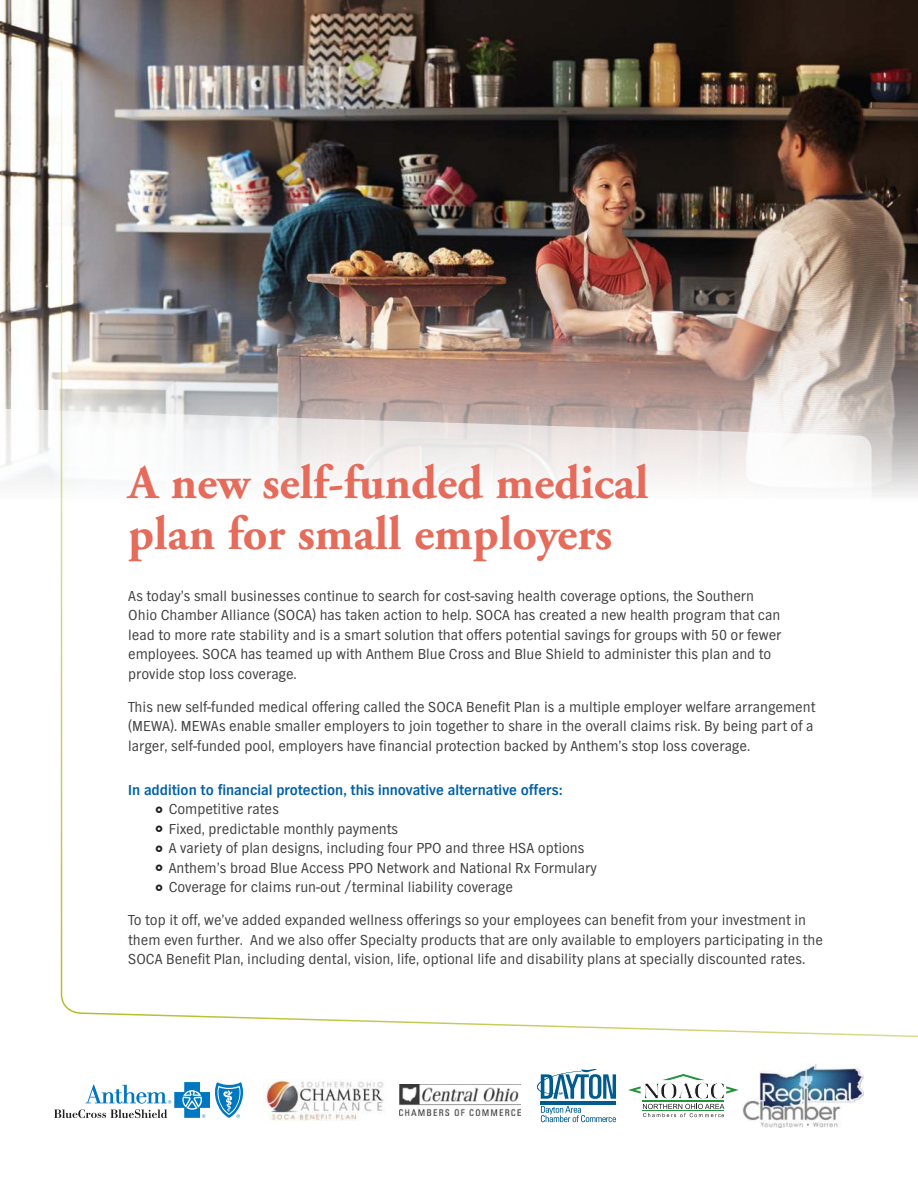
<style>
.page{position:relative;width:918px;height:1188px;background:#fff}
.page>*{position:absolute;margin:0;border:0;box-sizing:border-box;transform-origin:0 0}
.t1{font:700 48px/51px "Adobe Garamond";color:#e56b5b}
.t2{font:15px/19.5px "TV Nord EF";color:#404041}
.t3{font:700 15px "TV Nord EF";color:#0060a9}
</style>
<div class="page">
<img style="left:0;top:0;width:918px;height:408px">
<img style="left:60px;top:33px;width:858px;height:1005px">
<svg style="left:54px;top:1082px;width:189px;height:36px"></svg>
<img style="left:264px;top:1080px;width:120px;height:41px">
<hr style="left:541px;top:1101px;width:75px;height:3px;background:#005c8f">
<svg style="left:537px;top:1069px;width:79px;height:30px"></svg>
<svg style="left:541px;top:1106px;width:75px;height:16px"></svg>
<svg style="left:628px;top:1074px;width:111px;height:43px"></svg>
<img style="left:399px;top:1085px;width:122px;height:31px">
<img style="left:742px;top:1063px;width:122px;height:65px">
<svg style="left:156px;top:806px;width:7px;height:7px"></svg>
<svg style="left:156px;top:825px;width:7px;height:7px"></svg>
<svg style="left:156px;top:845px;width:7px;height:7px"></svg>
<svg style="left:156px;top:864px;width:7px;height:7px"></svg>
<svg style="left:156px;top:884px;width:7px;height:7px"></svg>
<h1 class="t1" style="left:128px;top:462px;width:522px">A new self-funded medical plan for small employers</h1>
<p class="t2" style="left:128px;top:586px;width:655px">As today’s small businesses continue to search for cost-saving health coverage options, the Southern Ohio Chamber Alliance (SOCA) has taken action to help. SOCA has created a new health program that can lead to more rate stability and is a smart solution that offers potential savings for groups with 50 or fewer employees. SOCA has teamed up with Anthem Blue Cross and Blue Shield to administer this plan and to provide stop loss coverage.</p>
<p class="t2" style="left:128px;top:697px;width:689px;text-align:justify">This new self-funded medical offering called the SOCA Benefit Plan is a multiple employer welfare arrangement (MEWA). MEWAs enable smaller employers to join together to share in the overall claims risk. By being part of a larger, self-funded pool, employers have financial protection backed by Anthem’s stop loss coverage.</p>
<p class="t3" style="left:128px;top:783px;width:436px">In addition to financial protection, this innovative alternative offers:</p>
<p class="t2" style="left:169px;top:800px;width:430px">Competitive rates<br>Fixed, predictable monthly payments<br>A variety of plan designs, including four PPO and three HSA options Anthem’s broad Blue Access PPO Network and National Rx Formulary Coverage for claims run-out /terminal liability coverage</p>
<p class="t2" style="left:128px;top:911px;width:696px">To top it off, we’ve added expanded wellness offerings so your employees can benefit from your investment in them even further. And we also offer Specialty products that are only available to employers participating in the<br>SOCA Benefit Plan, including dental, vision, life, optional life and disability plans at specially discounted rates.</p>
</div>
